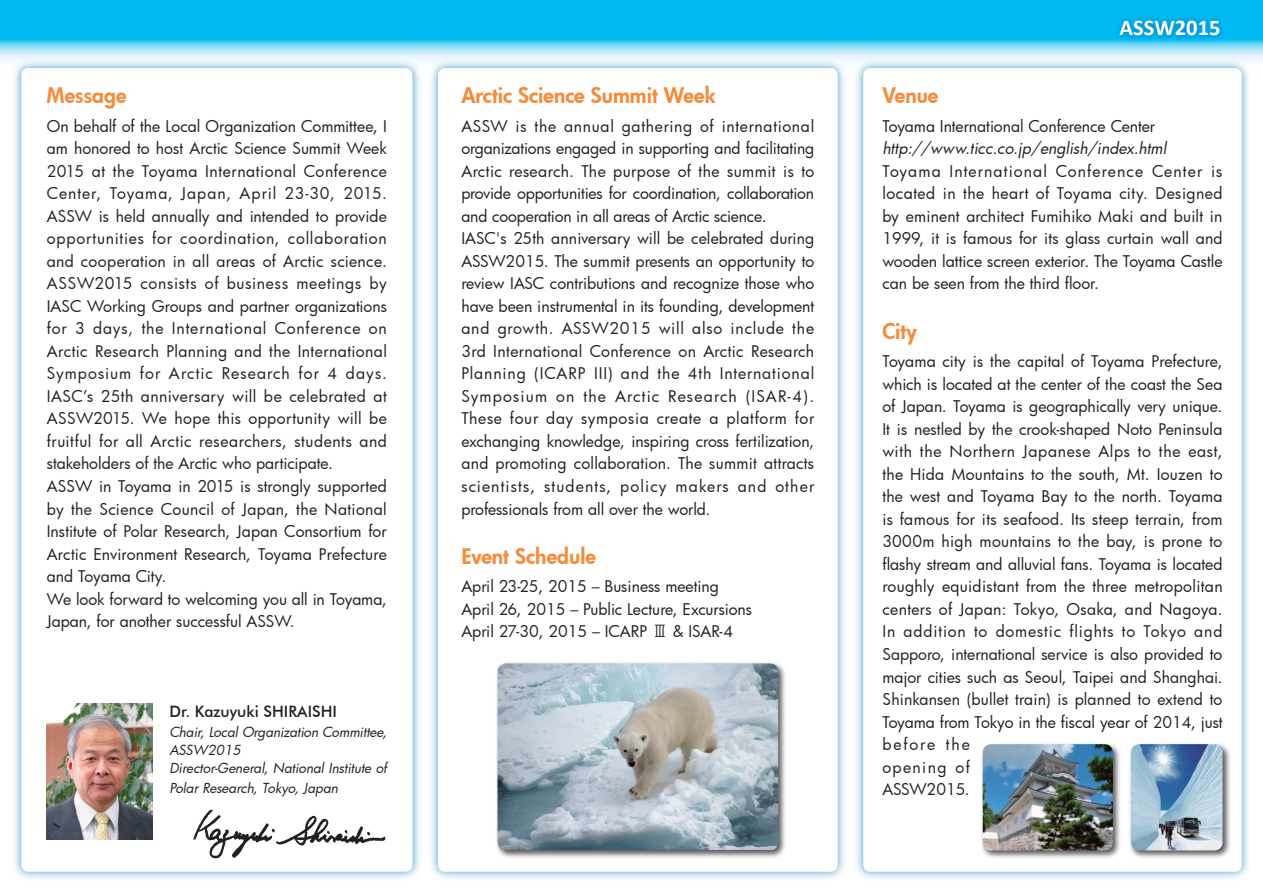
<style>
.page{position:relative;width:1263px;height:893px;background:#fff}
.page>*{position:absolute;margin:0;border:0;box-sizing:border-box;transform-origin:0 0}
.t1{font:700 22.5px "Calibri";color:#fff}
.t2{font:800 21px "Futura";color:#f58b3c}
.t3{font:15.75px/22.5px "Futura";letter-spacing:.005em;color:#231f20}
.t4{font:italic 15.75px "Futura";color:#231f20}
.t5{font:500 15.75px "Futura BT";color:#231f20}
.t6{font:italic 13.5px/18.3px "Futura";letter-spacing:-.005em;color:#231f20}
.s1{font-family:"UD Shin Go Pro";font-weight:300}
</style>
<div class="page">
<img style="left:14px;top:77px;width:1235px;height:802px">
<div style="left:863px;top:68px;width:379px;height:804px;background:#fff;border-radius:7px"></div>
<div style="left:21px;top:68px;width:391px;height:804px;background:#fff;border-radius:7px"></div>
<div style="left:438px;top:68px;width:400px;height:804px;background:#fff;border-radius:7px"></div>
<div style="left:0;top:0;width:1263px;height:38px;background:#00baf1"></div>
<svg style="left:0;top:38px;width:1263px;height:39px"></svg>
<img style="left:992px;top:18px;width:238px;height:48px">
<img style="left:47px;top:704px;width:105px;height:136px">
<img style="left:193px;top:810px;width:193px;height:49px">
<div style="left:495px;top:661px;width:292px;height:198px;background:#231f20;opacity:.75"></div>
<img style="left:497px;top:663px;width:281px;height:187px">
<div style="left:980px;top:742px;width:141px;height:117px;background:#231f20;opacity:.75"></div>
<img style="left:983px;top:744px;width:130px;height:106px">
<div style="left:1128px;top:742px;width:103px;height:117px;background:#231f20;opacity:.75"></div>
<img style="left:1131px;top:744px;width:91px;height:106px">
<h2 class="t2" style="left:47px;top:82px;width:81px">Message</h2>
<p class="t3" style="left:47px;top:114px;width:342px">On behalf of the Local Organization Committee, I am honored to host Arctic Science Summit Week 2015 at the Toyama International Conference Center, Toyama, Japan, April 23-30, 2015.<br>ASSW is held annually and intended to provide opportunities for coordination, collaboration and cooperation in all areas of Arctic science.<br>ASSW2015 consists of business meetings by IASC Working Groups and partner organizations for 3 days, the International Conference on Arctic Research Planning and the International Symposium for Arctic Research for 4 days.<br>IASC’s 25th anniversary will be celebrated at ASSW2015. We hope this opportunity will be fruitful for all Arctic researchers, students and stakeholders of the Arctic who participate.<br>ASSW in Toyama in 2015 is strongly supported by the Science Council of Japan, the National Institute of Polar Research, Japan Consortium for Arctic Environment Research, Toyama Prefecture and Toyama City.<br>We look forward to welcoming you all in Toyama, Japan, for another successful ASSW.</p>
<p class="t5" style="left:169px;top:702px;width:169px">Dr. Kazuyuki SHIRAISHI</p>
<p class="t6" style="left:169px;top:723px;width:219px">Chair, Local Organization Committee,<br>ASSW2015<br>Director-General, National Institute of<br>Polar Research, Tokyo, Japan</p>
<h2 class="t2" style="left:461px;top:82px;width:256px">Arctic Science Summit Week</h2>
<p class="t3" style="left:461px;top:114px;width:354px">ASSW is the annual gathering of international organizations engaged in supporting and facilitating Arctic research. The purpose of the summit is to provide opportunities for coordination, collaboration and cooperation in all areas of Arctic science.<br>IASC's 25th anniversary will be celebrated during ASSW2015. The summit presents an opportunity to review IASC contributions and recognize those who have been instrumental in its founding, development and growth. ASSW2015 will also include the 3rd International Conference on Arctic Research Planning (ICARP III) and the 4th International Symposium on the Arctic Research (ISAR-4).<br>These four day symposia create a platform for exchanging knowledge, inspiring cross fertilization, and promoting collaboration. The summit attracts scientists, students, policy makers and other professionals from all over the world.</p>
<h2 class="t2" style="left:461px;top:542px;width:136px">Event Schedule</h2>
<p class="t3" style="left:461px;top:575px;width:292px">April 23-25, 2015 – Business meeting<br>April 26, 2015 – Public Lecture, Excursions<br>April 27-30, 2015 – ICARP <span class="s1">Ⅲ</span> &amp; ISAR-4</p>
<h1 class="t1" style="left:1119px;top:14px;width:102px">ASSW2015</h1>
<h2 class="t2" style="left:882px;top:82px;width:58px">Venue</h2>
<p class="t3" style="left:882px;top:114px;width:274px">Toyama International Conference Center</p>
<p class="t4" style="left:882px;top:138px;width:285px">http://www.ticc.co.jp/english/index.html</p>
<p class="t3" style="left:882px;top:160px;width:342px;text-align:justify">Toyama International Conference Center is located in the heart of Toyama city. Designed by eminent architect Fumihiko Maki and built in 1999, it is famous for its glass curtain wall and wooden lattice screen exterior. The Toyama Castle can be seen from the third floor.</p>
<h2 class="t2" style="left:882px;top:317px;width:36px">City</h2>
<p class="t3" style="left:882px;top:350px;width:342px">Toyama city is the capital of Toyama Prefecture, which is located at the center of the coast the Sea of Japan. Toyama is geographically very unique.<br>It is nestled by the crook-shaped Noto Peninsula with the Northern Japanese Alps to the east, the Hida Mountains to the south, Mt. Iouzen to the west and Toyama Bay to the north. Toyama is famous for its seafood. Its steep terrain, from 3000m high mountains to the bay, is prone to flashy stream and alluvial fans. Toyama is located roughly equidistant from the three metropolitan centers of Japan: Tokyo, Osaka, and Nagoya.<br>In addition to domestic flights to Tokyo and Sapporo, international service is also provided to major cities such as Seoul, Taipei and Shanghai.<br>Shinkansen (bullet train) is planned to extend to Toyama from Tokyo in the fiscal year of 2014, just before the<br>opening of<br>ASSW2015.</p>
</div>
